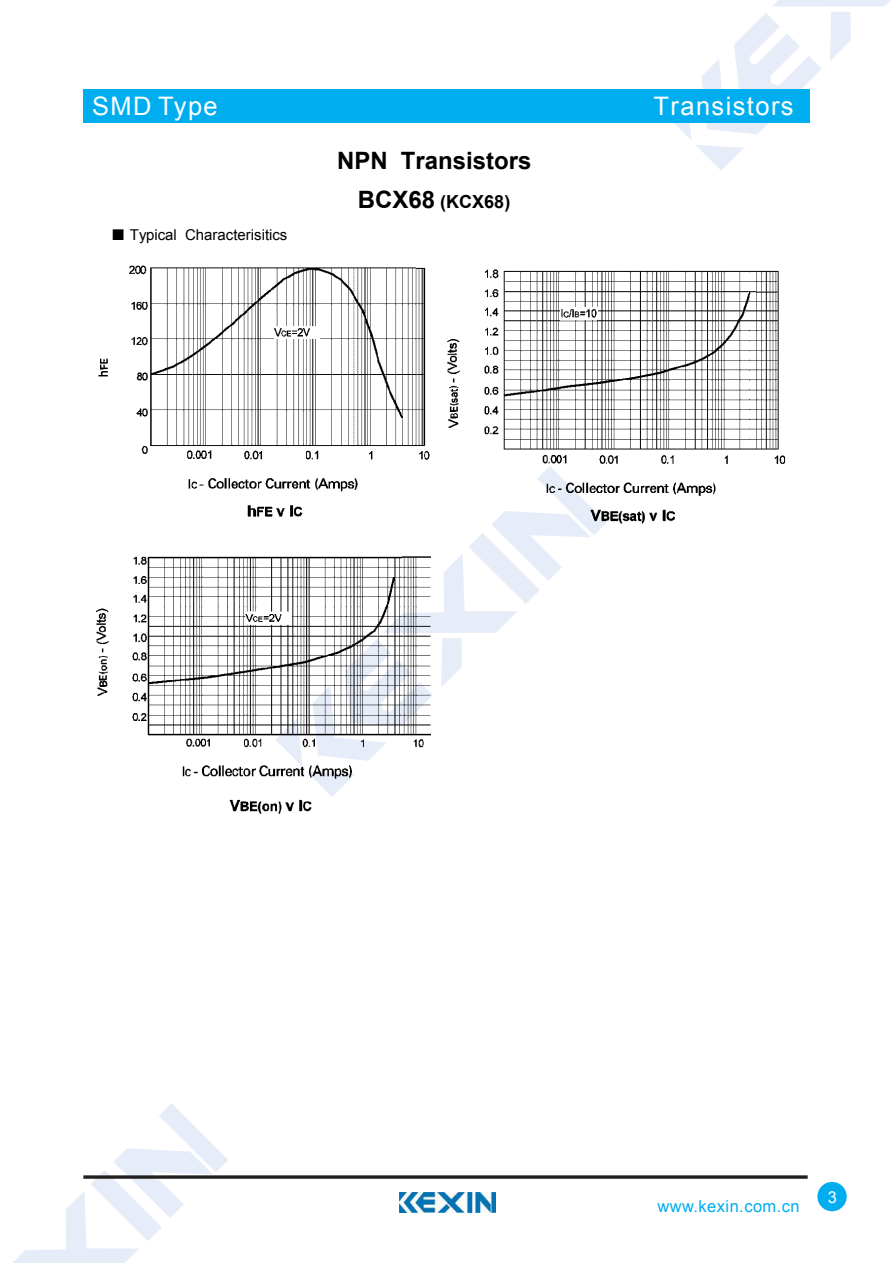
<style>
.page{position:relative;width:893px;height:1263px;background:#fff}
.page>*{position:absolute;margin:0;border:0;box-sizing:border-box;transform-origin:0 0}
.t1{font:25.5px "Arial";letter-spacing:.055em;color:#fff}
.t2{font:700 24px "Arial";color:#000}
.t3{font:700 18px "Arial";color:#000}
.t4{font:16.5px "Arial";letter-spacing:.025em;color:#00adef}
.t5{font:16.5px "Arial";color:#fff}
.t6{font:15px "Arial";color:#000}
.s1{font-family:"Sim Sun"}
.s2{font-size:24px}
</style>
<div class="page">
<svg style="left:431px;top:531px;width:167px;height:166px"></svg>
<svg style="left:674px;top:0;width:216px;height:170px"></svg>
<svg style="left:13px;top:1103px;width:215px;height:160px"></svg>
<div style="left:83px;top:89px;width:726px;height:34px;background:#00adef"></div>
<svg style="left:83px;top:1175px;width:725px;height:4px;background:#433f40"></svg>
<div style="left:817px;top:1182px;width:30px;height:29px;background:#00adef;border-radius:50%"></div>
<img style="left:400px;top:1193px;width:95px;height:20px">
<img style="left:447px;top:269px;width:339px;height:262px">
<img style="left:98px;top:265px;width:332px;height:252px">
<img style="left:96px;top:556px;width:335px;height:258px">
<h1 class="t1" style="left:92px;top:89px;width:127px">SMD Type</h1>
<p class="t6" style="left:111px;top:225px;width:178px"><span class="s1">■</span> Typical Characterisitics</p>
<h2 class="t2" style="left:337px;top:144px;width:196px">NPN Transistors</h2>
<p class="t3" style="left:358px;top:190px;width:154px"><span class="s2">BCX68</span> (KCX68)</p>
<h1 class="t1" style="left:654px;top:89px;width:141px">Transistors</h1>
<p class="t4" style="left:657px;top:1196px;width:144px">www.kexin.com.cn</p>
<p class="t5" style="left:828px;top:1186px;width:11px">3</p>
</div>
